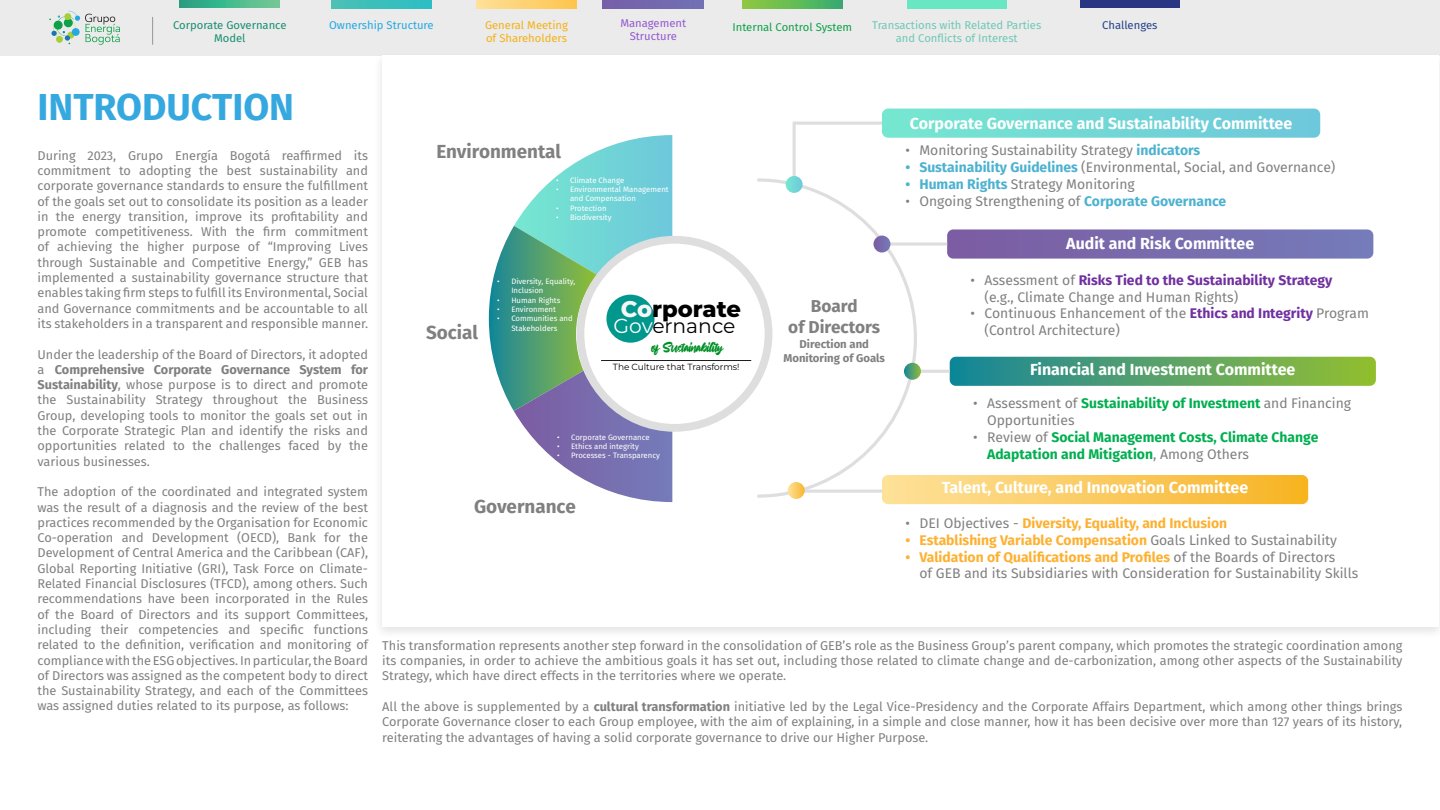
<style>
.page{position:relative;width:1440px;height:810px;background:#fff}
.page>*{position:absolute;margin:0;border:0;box-sizing:border-box;transform-origin:0 0}
.t1{font:700 37.5px "Fira Sans";color:#36a8e0}
.t2{font:800 22.58px "Montserrat";color:#000}
.t3{font:20.25px "Montserrat";color:#000}
.t4{font:700 18.9px "Fira Sans";color:#808080}
.t5{font:700 17.17px/20.6px "Fira Sans";color:#808080;text-align:center}
.t6{font:700 16.05px "Fira Sans";color:#fff}
.t7{font:15.6px "Black Diamond";letter-spacing:-.05em;color:#009026}
.t8{font:13.95px/16.7px "Fira Sans";color:#808080}
.t9{font:700 13.95px "Fira Sans";color:#fdb132}
.t10{font:700 13.95px/16.7px "Fira Sans";color:#00af50}
.t11{font:12.75px/15.3px "Fira Sans";color:#808080;text-align:justify}
.t12{font:700 11.4px/13.6px "Fira Sans";color:#808080;text-align:center}
.t13{font:11.25px/13.5px "Fira Sans";color:#6fc8b5;text-align:center}
.t14{font:11.25px/13.5px "Fira Sans";color:#f5b114}
.t15{font:11.25px/13.5px "Fira Sans";color:#168f70;text-align:center}
.t16{font:11.25px "Fira Sans";color:#0fa14a}
.t17{font:11.25px/13.5px "Fira Sans";color:#9458d1;text-align:center}
.t18{font:11.25px "Fira Sans";color:#24aae1}
.t19{font:11.25px "Fira Sans";color:#24408a}
.t20{font:8.93px "Montserrat";letter-spacing:-.005em;color:#000}
.t21{font:7.8px/9.4px "Fira Sans";color:#fff}
.s1{font-weight:700}
.s2{color:#f6f6f6}
.s3{color:#fff}
.s4{font-weight:700;color:#4cb2d0}
.s5{font-weight:700;color:#7030a0}
.s6{font-weight:700;color:#00af50}
.s7{font-weight:400;color:#808080}
.s8{font-weight:700;color:#fdb132}
</style>
<div class="page">
<div style="left:0;top:0;width:1440px;height:56px;background:#ebebeb"></div>
<svg style="left:49px;top:11px;width:71px;height:34px"></svg>
<svg style="left:152px;top:17px;width:1px;height:28px"></svg>
<svg style="left:180px;top:0;width:100px;height:8px"></svg>
<svg style="left:331px;top:0;width:101px;height:8px"></svg>
<svg style="left:476px;top:0;width:101px;height:9px"></svg>
<div style="left:603px;top:0;width:101px;height:9px;background:#7367ae"></div>
<svg style="left:742px;top:0;width:100px;height:9px"></svg>
<div style="left:907px;top:0;width:100px;height:9px;background:#69e6c2"></div>
<div style="left:1080px;top:0;width:100px;height:8px;background:#283583"></div>
<div style="left:373px;top:52px;width:1067px;height:588px;background:#231f20;opacity:.12"></div>
<div style="left:382px;top:56px;width:1057px;height:571px;background:#fff"></div>
<svg style="left:489px;top:135px;width:183px;height:367px"></svg>
<div style="left:577px;top:236px;width:195px;height:196px;border:8px solid #dedede;border-radius:50%"></div>
<svg style="left:754px;top:177px;width:164px;height:322px"></svg>
<svg style="left:786px;top:176px;width:17px;height:17px"></svg>
<svg style="left:791px;top:109px;width:529px;height:79px"></svg>
<svg style="left:947px;top:229px;width:426px;height:30px;background:#7c70b0"></svg>
<svg style="left:950px;top:357px;width:426px;height:29px;background:#57a268"></svg>
<svg style="left:882px;top:475px;width:426px;height:29px;background:#facb61"></svg>
<hr style="left:796px;top:490px;width:86px;height:3px;background:#dedede">
<hr style="left:905px;top:370px;width:45px;height:3px;background:#dedede">
<svg style="left:890px;top:242px;width:57px;height:4px"></svg>
<svg style="left:904px;top:363px;width:17px;height:17px"></svg>
<svg style="left:874px;top:236px;width:16px;height:17px"></svg>
<svg style="left:788px;top:482px;width:17px;height:17px"></svg>
<div style="left:606px;top:295px;width:49px;height:48px;background:#00978d;border-radius:50%"></div>
<hr style="left:601px;top:360px;width:150px;height:1px;background:#1d1d1b">
<p class="t15" style="left:173px;top:18px;width:115px">Corporate Governance<br>Model</p>
<p class="t18" style="left:329px;top:16px;width:106px">Ownership Structure</p>
<p class="t14" style="left:485px;top:18px;width:84px">General Meeting of Shareholders</p>
<p class="t17" style="left:620px;top:16px;width:67px">Management<br>Structure</p>
<p class="t16" style="left:732px;top:18px;width:121px">Internal Control System</p>
<p class="t13" style="left:872px;top:18px;width:171px">Transactions with Related Parties and Conflicts of Interest</p>
<p class="t19" style="left:1102px;top:16px;width:57px">Challenges</p>
<p class="t1" style="left:38px;top:75px;width:258px">INTRODUCTION</p>
<p class="t11" style="left:38px;top:147px;width:332px">During 2023, Grupo Energía Bogotá reaffirmed its commitment to adopting the best sustainability and corporate governance standards to ensure the fulfillment of the goals set out to consolidate its position as a leader in the energy transition, improve its profitability and promote competitiveness. With the firm commitment of achieving the higher purpose of “Improving Lives through Sustainable and Competitive Energy,” GEB has implemented a sustainability governance structure that enables taking firm steps to fulfill its Environmental, Social and Governance commitments and be accountable to all its stakeholders in a transparent and responsible manner.</p>
<p class="t11" style="left:38px;top:346px;width:332px">Under the leadership of the Board of Directors, it adopted a <span class="s1">Comprehensive Corporate Governance System for Sustainability</span>, whose purpose is to direct and promote the Sustainability Strategy throughout the Business Group, developing tools to monitor the goals set out in the Corporate Strategic Plan and identify the risks and opportunities related to the challenges faced by the various businesses.</p>
<p class="t11" style="left:38px;top:484px;width:332px">The adoption of the coordinated and integrated system was the result of a diagnosis and the review of the best practices recommended by the Organisation for Economic Co-operation and Development (OECD), Bank for the Development of Central America and the Caribbean (CAF), Global Reporting Initiative (GRI), Task Force on Climate-Related Financial Disclosures (TFCD), among others. Such recommendations have been incorporated in the Rules of the Board of Directors and its support Committees, including their competencies and specific functions related to the definition, verification and monitoring of compliance with the ESG objectives. In particular, the Board of Directors was assigned as the competent body to direct the Sustainability Strategy, and each of the Committees was assigned duties related to its purpose, as follows:</p>
<p class="t4" style="left:437px;top:135px;width:126px">Environmental</p>
<p class="t21" style="left:556px;top:175px;width:70px">• Climate Change</p>
<p class="t21" style="left:570px;top:184px;width:100px;text-indent:-14px">• Environmental Management and Compensation</p>
<p class="t21" style="left:556px;top:203px;width:52px">• Protection</p>
<p class="t21" style="left:556px;top:212px;width:57px">• Biodiversity</p>
<p class="t4" style="left:426px;top:317px;width:53px">Social</p>
<p class="t21" style="left:511px;top:276px;width:65px;text-indent:-14px">• Diversity, Equality,<br>Inclusion</p>
<p class="t21" style="left:497px;top:295px;width:65px">• Human Rights</p>
<p class="t21" style="left:497px;top:304px;width:60px">• Environment</p>
<p class="t21" style="left:497px;top:314px;width:77px;text-align:center">• Communities and<br>Stakeholders</p>
<p class="t2" style="left:621px;top:292px;width:122px"><span class="s2">Co</span>rporate</p>
<p class="t3" style="left:614px;top:312px;width:123px"><span class="s3">Gov</span>ernance</p>
<p class="t20" style="left:613px;top:361px;width:128px">The Culture that Transforms!</p>
<p class="t7" style="left:651px;top:341px;width:73px">of Sustainability</p>
<p class="t21" style="left:557px;top:432px;width:94px">• Corporate Governance</p>
<p class="t21" style="left:557px;top:441px;width:83px">• Ethics and integrity</p>
<p class="t21" style="left:557px;top:451px;width:104px">• Processes - Transparency</p>
<p class="t4" style="left:474px;top:491px;width:103px">Governance</p>
<p class="t5" style="left:788px;top:295px;width:93px">Board<br>of Directors</p>
<p class="t12" style="left:783px;top:337px;width:103px">Direction and<br>Monitoring of Goals</p>
<p class="t6" style="left:910px;top:109px;width:384px">Corporate Governance and Sustainability Committee</p>
<p class="t8" style="left:905px;top:142px;width:296px">• Monitoring Sustainability Strategy <span class="s4">indicators</span></p>
<p class="t8" style="left:905px;top:158px;width:432px"><span class="s4">• Sustainability Guidelines</span> (Environmental, Social, and Governance)</p>
<p class="t8" style="left:905px;top:175px;width:231px"><span class="s4">• Human Rights</span> Strategy Monitoring</p>
<p class="t8" style="left:905px;top:192px;width:322px">• Ongoing Strengthening of <span class="s4">Corporate Governance</span></p>
<p class="t6" style="left:1066px;top:230px;width:190px">Audit and Risk Committee</p>
<p class="t8" style="left:985px;top:271px;width:349px;text-indent:-14px">• Assessment of <span class="s5">Risks Tied to the Sustainability Strategy </span>(e.g., Climate Change and Human Rights)</p>
<p class="t8" style="left:985px;top:305px;width:386px;text-indent:-14px">• Continuous Enhancement of the <span class="s5">Ethics and Integrity</span> Program (Control Architecture)</p>
<p class="t6" style="left:1030px;top:356px;width:267px">Financial and Investment Committee</p>
<p class="t8" style="left:987px;top:395px;width:365px;text-indent:-14px">• Assessment of <span class="s6">Sustainability of Investment</span> and Financing<br>Opportunities</p>
<p class="t10" style="left:987px;top:428px;width:333px;text-indent:-14px"><span class="s7">• Review of</span> Social Management Costs, Climate Change<br>Adaptation and Mitigation<span class="s7">, Among Others</span></p>
<p class="t6" style="left:942px;top:474px;width:308px">Talent, Culture, and Innovation Committee</p>
<p class="t9" style="left:905px;top:512px;width:323px"><span class="s7">• DEI Objectives -</span> Diversity, Equality, and Inclusion</p>
<p class="t9" style="left:905px;top:528px;width:433px">• Establishing Variable Compensation <span class="s7">Goals Linked to Sustainability</span></p>
<p class="t8" style="left:919px;top:548px;width:440px;text-indent:-14px"><span class="s8">• Validation of Qualifications and Profiles</span> of the Boards of Directors<br>of GEB and its Subsidiaries with Consideration for Sustainability Skills</p>
<p class="t11" style="left:382px;top:637px;width:1022px">This transformation represents another step forward in the consolidation of GEB’s role as the Business Group’s parent company, which promotes the strategic coordination among its companies, in order to achieve the ambitious goals it has set out, including those related to climate change and de-carbonization, among other aspects of the Sustainability Strategy, which have direct effects in the territories where we operate.</p>
<p class="t11" style="left:382px;top:698px;width:1022px">All the above is supplemented by a <span class="s1">cultural transformation</span> initiative led by the Legal Vice-Presidency and the Corporate Affairs Department, which among other things brings Corporate Governance closer to each Group employee, with the aim of explaining, in a simple and close manner, how it has been decisive over more than 127 years of its history, reiterating the advantages of having a solid corporate governance to drive our Higher Purpose.</p>
</div>
